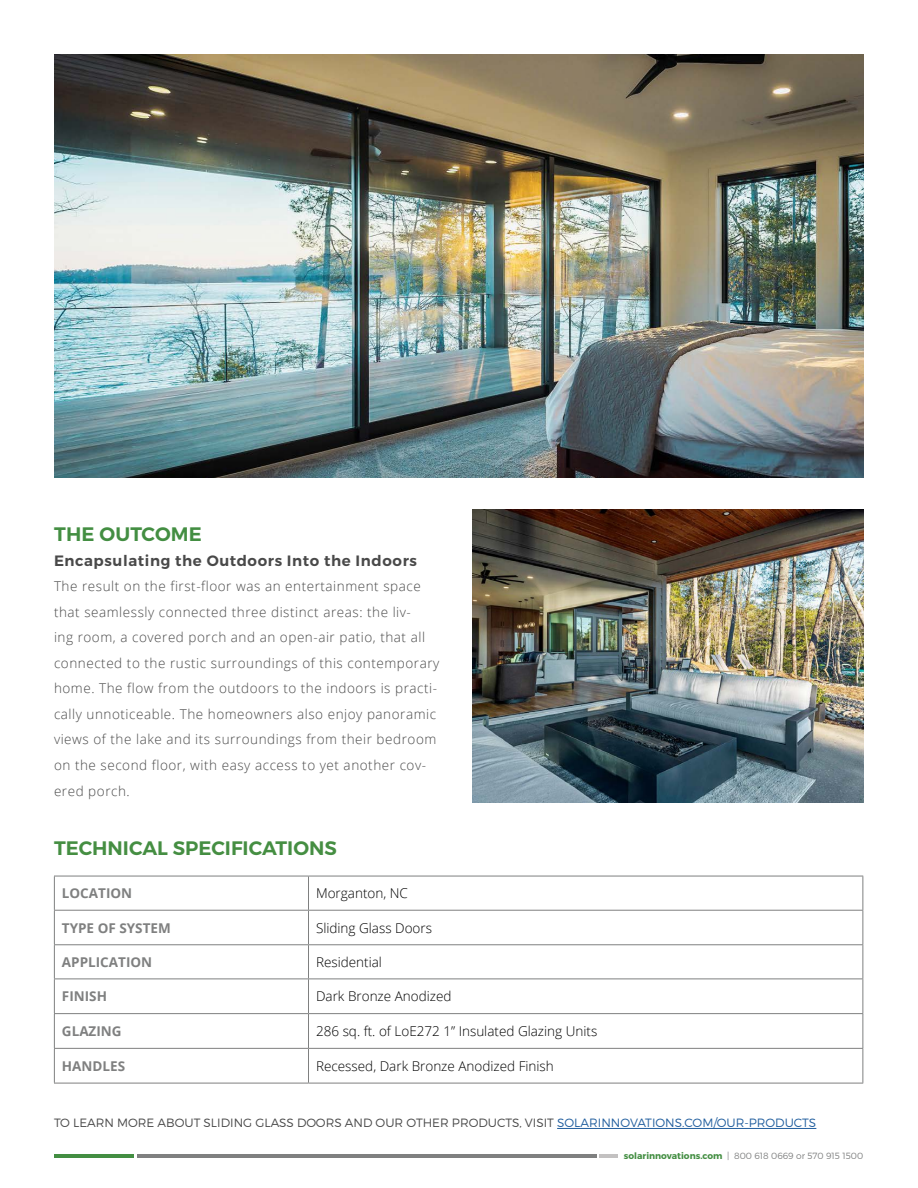
<style>
.page{position:relative;width:918px;height:1188px;background:#fff}
.page>*{position:absolute;margin:0;border:0;box-sizing:border-box;transform-origin:0 0}
.t1{font:600 19.5px "Montserrat";color:#458e42}
.t2{font:600 19.5px "Montserrat";letter-spacing:.01em;color:#438e42}
.t3{font:600 15px "Montserrat";letter-spacing:.04em;color:#494949}
.t4{font:300 13.5px/25.5px "Open Sans";letter-spacing:.04em;color:#494949}
.t5{font:300 13.5px "Open Sans";color:#000}
.t6{font:700 13.5px "Open Sans";color:#7f8080}
.t7{font:300 12px "Montserrat";color:#494949}
.t8{font:300 9px "Montserrat";color:#7f8080}
.s1{color:#215e9e}
.s2{font-weight:700;color:#438e42}
</style>
<div class="page">
<hr style="left:557px;top:1128px;width:259px;height:1px;background:#215e9e">
<hr style="left:137px;top:1155px;width:460px;height:3px;background:#7f8080">
<hr style="left:54px;top:1155px;width:80px;height:3px;background:#438e42">
<hr style="left:599px;top:1155px;width:19px;height:3px;background:#c3c1c1">
<img style="left:54px;top:54px;width:809px;height:423px">
<hr style="left:54px;top:876px;width:255px;height:1px;background:#7f8080">
<hr style="left:54px;top:876px;width:1px;height:34px;background:#7f8080">
<hr style="left:309px;top:876px;width:554px;height:1px;background:#7f8080">
<hr style="left:308px;top:876px;width:1px;height:34px;background:#7f8080">
<hr style="left:862px;top:876px;width:1px;height:34px;background:#7f8080">
<hr style="left:54px;top:910px;width:255px;height:1px;background:#7f8080">
<hr style="left:54px;top:911px;width:1px;height:33px;background:#7f8080">
<hr style="left:309px;top:910px;width:554px;height:1px;background:#7f8080">
<hr style="left:308px;top:911px;width:1px;height:33px;background:#7f8080">
<hr style="left:862px;top:911px;width:1px;height:33px;background:#7f8080">
<hr style="left:54px;top:944px;width:255px;height:1px;background:#7f8080">
<hr style="left:54px;top:945px;width:1px;height:34px;background:#7f8080">
<hr style="left:309px;top:944px;width:554px;height:1px;background:#7f8080">
<hr style="left:308px;top:945px;width:1px;height:34px;background:#7f8080">
<hr style="left:862px;top:945px;width:1px;height:34px;background:#7f8080">
<hr style="left:54px;top:979px;width:255px;height:1px;background:#7f8080">
<hr style="left:54px;top:979px;width:1px;height:34px;background:#7f8080">
<hr style="left:309px;top:979px;width:554px;height:1px;background:#7f8080">
<hr style="left:308px;top:979px;width:1px;height:34px;background:#7f8080">
<hr style="left:862px;top:979px;width:1px;height:34px;background:#7f8080">
<hr style="left:54px;top:1013px;width:255px;height:1px;background:#7f8080">
<hr style="left:54px;top:1014px;width:1px;height:34px;background:#7f8080">
<hr style="left:309px;top:1013px;width:554px;height:1px;background:#7f8080">
<hr style="left:308px;top:1014px;width:1px;height:34px;background:#7f8080">
<hr style="left:862px;top:1014px;width:1px;height:34px;background:#7f8080">
<hr style="left:54px;top:1048px;width:255px;height:1px;background:#7f8080">
<hr style="left:54px;top:1049px;width:1px;height:34px;background:#7f8080">
<hr style="left:309px;top:1048px;width:554px;height:1px;background:#7f8080">
<hr style="left:308px;top:1049px;width:1px;height:34px;background:#7f8080">
<hr style="left:862px;top:1049px;width:1px;height:34px;background:#7f8080">
<hr style="left:54px;top:1083px;width:255px;height:1px;background:#7f8080">
<hr style="left:309px;top:1083px;width:554px;height:1px;background:#7f8080">
<img style="left:472px;top:510px;width:391px;height:292px">
<h1 class="t2" style="left:54px;top:522px;width:149px">THE OUTCOME</h1>
<p class="t3" style="left:54px;top:551px;width:365px">Encapsulating the Outdoors Into the Indoors</p>
<p class="t4" style="left:54px;top:573px;width:387px">The result on the first-floor was an entertainment space that seamlessly connected three distinct areas: the liv-<br>ing room, a covered porch and an open-air patio, that all connected to the rustic surroundings of this contemporary home. The flow from the outdoors to the indoors is practi&shy;cally unnoticeable. The homeowners also enjoy panoramic views of the lake and its surroundings from their bedroom on the second floor, with easy access to yet another cov&shy;ered porch.</p>
<h1 class="t1" style="left:54px;top:836px;width:284px">TECHNICAL SPECIFICATIONS</h1>
<p class="t6" style="left:62px;top:884px;width:72px">LOCATION</p>
<p class="t5" style="left:316px;top:884px;width:93px">Morganton, NC</p>
<p class="t6" style="left:62px;top:918px;width:110px">TYPE OF SYSTEM</p>
<p class="t5" style="left:316px;top:919px;width:118px">Sliding Glass Doors</p>
<p class="t6" style="left:62px;top:953px;width:92px">APPLICATION</p>
<p class="t5" style="left:316px;top:953px;width:67px">Residential</p>
<p class="t6" style="left:62px;top:987px;width:47px">FINISH</p>
<p class="t5" style="left:316px;top:987px;width:137px">Dark Bronze Anodized</p>
<p class="t6" style="left:62px;top:1022px;width:61px">GLAZING</p>
<p class="t5" style="left:316px;top:1022px;width:283px">286 sq. ft. of LoE272 1” Insulated Glazing Units</p>
<p class="t6" style="left:62px;top:1056px;width:65px">HANDLES</p>
<p class="t5" style="left:316px;top:1057px;width:239px">Recessed, Dark Bronze Anodized Finish</p>
<p class="t7" style="left:54px;top:1116px;width:764px">TO LEARN MORE ABOUT SLIDING GLASS DOORS AND OUR OTHER PRODUCTS, VISIT <span class="s1">SOLARINNOVATIONS.COM/OUR-PRODUCTS</span></p>
<p class="t8" style="left:624px;top:1150px;width:241px"><span class="s2">solarinnovations.com</span> | 800 618 0669 or 570 915 1500</p>
</div>
